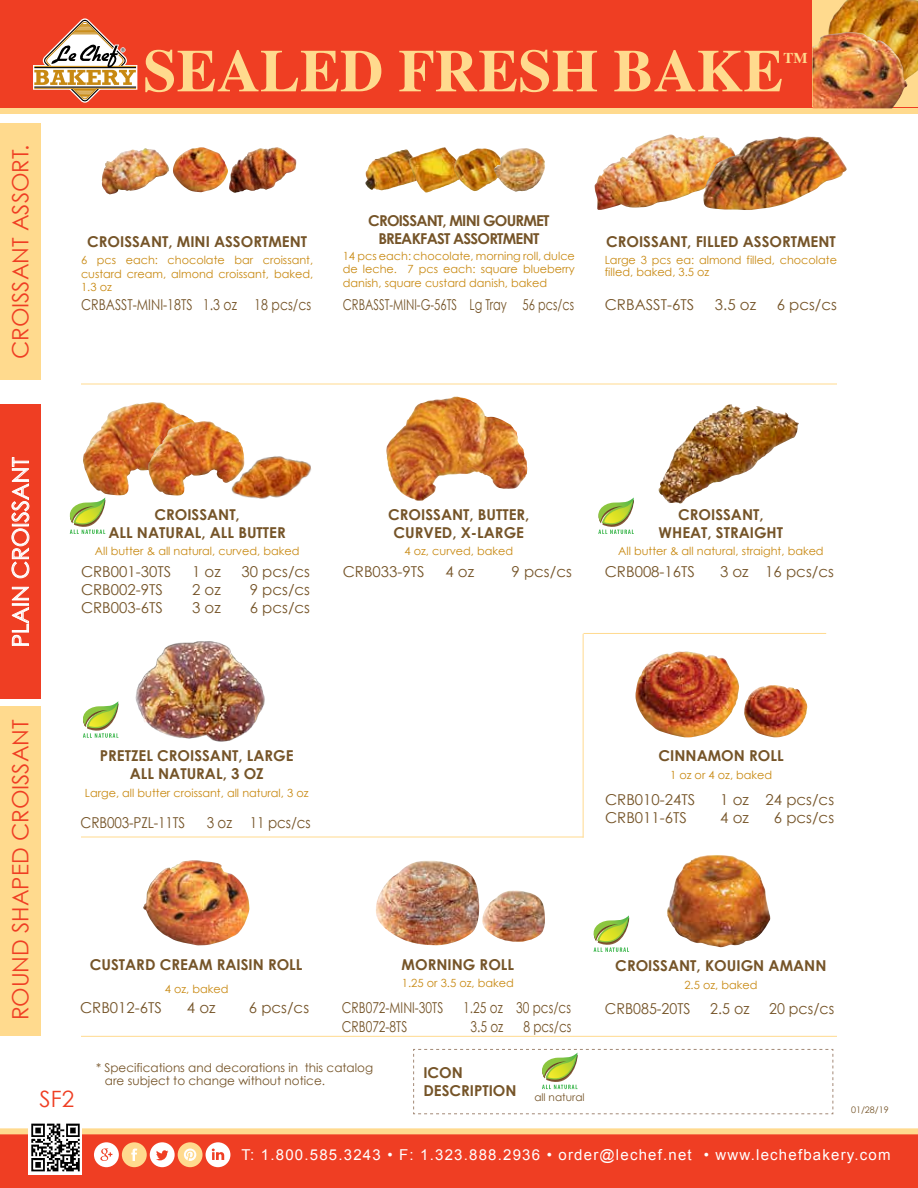
<style>
.page{position:relative;width:918px;height:1188px;background:#fff}
.page>*{position:absolute;margin:0;border:0;box-sizing:border-box;transform-origin:0 0}
.t1{font:700 60px "Times";color:#ffda8e}
.t2{font:22.5px "Century Gothic";color:#ef3e23}
.t3{font:22.5px "Century Gothic";color:#fff}
.t4{font:700 15px/18px "Century Gothic";color:#755428;text-align:center}
.t5{font:15px "Century Gothic";color:#755428}
.t6{font:15px "Arial";letter-spacing:.08em;color:#fff}
.t7{font:15px "Century Gothic";color:#755428;scale:.8 1}
.t8{font:700 15px/18px "Century Gothic";letter-spacing:-.05em;color:#755428;text-align:center}
.t9{font:15px "Century Gothic";color:#755428;scale:.75 1}
.t10{font:15px "Century Gothic";color:#755428;scale:.83 1}
.t11{font:15px "Century Gothic";color:#755428;scale:.9 1}
.t12{font:15px "Century Gothic";color:#755428;scale:.95 1}
.t13{font:700 15px "Times";color:#ffda8e}
.t14{font:12px/13.8px "Century Gothic";color:#755428}
.t15{font:11.25px/13.5px "Century Gothic";color:#c88912;text-align:justify}
.t16{font:9px "Century Gothic";color:#755428}
</style>
<div class="page">
<svg style="left:413px;top:1049px;width:421px;height:66px"></svg>
<div style="left:0;top:108px;width:918px;height:6px;background:#ffda8e"></div>
<div style="left:0;top:1134px;width:918px;height:54px;background:#ef3e23"></div>
<div style="left:94px;top:1142px;width:25px;height:25px;background:#fff;border-radius:50%"></div>
<svg style="left:100px;top:1149px;width:12px;height:12px"></svg>
<div style="left:122px;top:1142px;width:25px;height:25px;background:#ffda8e;border-radius:50%"></div>
<svg style="left:131px;top:1149px;width:6px;height:12px"></svg>
<div style="left:150px;top:1142px;width:25px;height:25px;background:#fff;border-radius:50%"></div>
<svg style="left:156px;top:1150px;width:12px;height:10px"></svg>
<div style="left:178px;top:1142px;width:25px;height:25px;background:#ffda8e;border-radius:50%"></div>
<svg style="left:184px;top:1149px;width:12px;height:12px"></svg>
<div style="left:206px;top:1142px;width:24px;height:25px;background:#fff;border-radius:50%"></div>
<svg style="left:212px;top:1149px;width:12px;height:11px"></svg>
<div style="left:0;top:1128px;width:918px;height:6px;background:#ffda8e"></div>
<img style="left:28px;top:1123px;width:54px;height:51px">
<hr style="left:81px;top:1036px;width:756px;height:1px;background:#ffda8e">
<hr style="left:583px;top:634px;width:1px;height:204px;background:#ffda8e">
<hr style="left:81px;top:837px;width:503px;height:1px;background:#ffda8e">
<hr style="left:584px;top:633px;width:242px;height:1px;background:#ffda8e">
<hr style="left:81px;top:384px;width:756px;height:1px;background:#ffda8e">
<img style="left:102px;top:148px;width:67px;height:47px">
<img style="left:173px;top:147px;width:123px;height:46px">
<img style="left:365px;top:150px;width:40px;height:37px">
<img style="left:409px;top:147px;width:35px;height:45px">
<img style="left:454px;top:148px;width:40px;height:43px">
<img style="left:494px;top:148px;width:51px;height:44px">
<img style="left:595px;top:135px;width:109px;height:75px">
<img style="left:703px;top:136px;width:144px;height:74px">
<svg style="left:69px;top:497px;width:37px;height:37px"></svg>
<svg style="left:593px;top:915px;width:36px;height:37px"></svg>
<svg style="left:598px;top:497px;width:36px;height:37px"></svg>
<img style="left:83px;top:402px;width:110px;height:93px">
<img style="left:148px;top:421px;width:95px;height:74px">
<img style="left:386px;top:397px;width:141px;height:104px">
<img style="left:674px;top:404px;width:57px;height:51px">
<img style="left:635px;top:651px;width:104px;height:86px">
<img style="left:744px;top:685px;width:63px;height:52px">
<img style="left:143px;top:860px;width:107px;height:86px">
<img style="left:376px;top:861px;width:103px;height:85px">
<img style="left:482px;top:891px;width:63px;height:51px">
<img style="left:667px;top:855px;width:104px;height:93px">
<div style="left:0;top:123px;width:40px;height:256px;background:#ffda8e"></div>
<div style="left:0;top:404px;width:40px;height:295px;background:#ef3e23"></div>
<div style="left:0;top:706px;width:40px;height:330px;background:#ffda8e"></div>
<svg style="left:12px;top:587px;width:17px;height:59px"></svg>
<svg style="left:11px;top:457px;width:19px;height:122px"></svg>
<div style="left:0;top:0;width:918px;height:108px;background:#ef3e23"></div>
<svg style="left:34px;top:18px;width:102px;height:85px"></svg>
<div style="left:813px;top:0;width:105px;height:107px;background:#ffda8e"></div>
<img style="left:828px;top:0;width:90px;height:79px">
<img style="left:813px;top:32px;width:94px;height:76px">
<svg style="left:83px;top:701px;width:36px;height:37px"></svg>
<img style="left:135px;top:641px;width:130px;height:101px">
<img style="left:226px;top:451px;width:85px;height:48px">
<h2 class="t2" style="left:7px;top:359px;width:216px;rotate:-90deg">CROISSANT ASSORT.</h2>
<h1 class="t1" style="left:143px;top:14px;width:642px">SEALED FRESH BAKE</h1>
<h3 class="t13" style="left:783px;top:43px;width:26px">TM</h3>
<h3 class="t4" style="left:87px;top:232px;width:221px">CROISSANT, MINI ASSORTMENT</h3>
<p class="t15" style="left:81px;top:253px;width:234px">6 pcs each: chocolate bar croissant, custard cream, almond croissant, baked, 1.3 oz</p>
<h3 class="t8" style="left:368px;top:211px;width:183px">CROISSANT, MINI GOURMET<br>BREAKFAST ASSORTMENT</h3>
<p class="t15" style="left:343px;top:249px;width:234px">14 pcs each: chocolate, morning roll, dulce de leche. 7 pcs each: square blueberry danish, square custard danish, baked</p>
<h3 class="t10" style="left:81px;top:295px;width:279px">CRBASST-MINI-18TS 1.3 oz 18 pcs/cs</h3>
<h3 class="t9" style="left:343px;top:295px;width:310px">CRBASST-MINI-G-56TS Lg Tray 56 pcs/cs</h3>
<h3 class="t4" style="left:606px;top:232px;width:231px">CROISSANT, FILLED ASSORTMENT</h3>
<p class="t15" style="left:605px;top:254px;width:234px;line-height:12px">Large 3 pcs ea: almond filled, chocolate filled, baked, 3.5 oz</p>
<h3 class="t5" style="left:605px;top:295px;width:91px">CRBASST-6TS</h3>
<h3 class="t5" style="left:715px;top:295px;width:43px">3.5 oz</h3>
<h3 class="t5" style="left:777px;top:295px;width:62px">6 pcs/cs</h3>
<h2 class="t3" style="left:7px;top:647px;width:192px;rotate:-90deg">PLAIN CROISSANT</h2>
<h3 class="t4" style="left:108px;top:505px;width:179px">CROISSANT,<br>ALL NATURAL, ALL BUTTER</h3>
<h3 class="t4" style="left:659px;top:505px;width:126px">CROISSANT,<br>WHEAT, STRAIGHT</h3>
<p class="t15" style="left:95px;top:544px;width:206px">All butter &amp; all natural, curved, baked</p>
<p class="t15" style="left:618px;top:544px;width:207px">All butter &amp; all natural, straight, baked</p>
<h3 class="t5" style="left:81px;top:562px;width:92px">CRB001-30TS</h3>
<h3 class="t5" style="left:192px;top:562px;width:30px">1 oz</h3>
<h3 class="t5" style="left:242px;top:562px;width:70px">30 pcs/cs</h3>
<h3 class="t5" style="left:81px;top:580px;width:83px">CRB002-9TS</h3>
<h3 class="t5" style="left:192px;top:580px;width:30px">2 oz</h3>
<h3 class="t5" style="left:250px;top:580px;width:62px">9 pcs/cs</h3>
<h3 class="t5" style="left:81px;top:599px;width:83px">CRB003-6TS</h3>
<h3 class="t5" style="left:192px;top:599px;width:30px">3 oz</h3>
<h3 class="t5" style="left:250px;top:599px;width:62px">6 pcs/cs</h3>
<h3 class="t4" style="left:388px;top:505px;width:143px">CROISSANT, BUTTER,<br>CURVED, X-LARGE</h3>
<p class="t15" style="left:404px;top:544px;width:110px">4 oz, curved, baked</p>
<h3 class="t5" style="left:343px;top:562px;width:83px">CRB033-9TS</h3>
<h3 class="t5" style="left:446px;top:562px;width:30px">4 oz</h3>
<h3 class="t5" style="left:512px;top:562px;width:62px">9 pcs/cs</h3>
<h3 class="t5" style="left:605px;top:562px;width:92px">CRB008-16TS</h3>
<h3 class="t5" style="left:720px;top:562px;width:115px">3 oz 16 pcs/cs</h3>
<h2 class="t2" style="left:7px;top:1020px;width:303px;rotate:-90deg">ROUND SHAPED CROISSANT</h2>
<h3 class="t4" style="left:100px;top:746px;width:195px">PRETZEL CROISSANT, LARGE<br>ALL NATURAL, 3 OZ</h3>
<p class="t15" style="left:85px;top:786px;width:225px">Large, all butter croissant, all natural, 3 oz</p>
<h3 class="t11" style="left:81px;top:814px;width:118px">CRB003-PZL-11TS</h3>
<h3 class="t11" style="left:207px;top:814px;width:117px">3 oz 11 pcs/cs</h3>
<h3 class="t4" style="left:90px;top:955px;width:214px">CUSTARD CREAM RAISIN ROLL</h3>
<h3 class="t5" style="left:80px;top:999px;width:83px">CRB012-6TS</h3>
<h3 class="t5" style="left:187px;top:999px;width:30px">4 oz</h3>
<h3 class="t5" style="left:249px;top:999px;width:62px">6 pcs/cs</h3>
<p class="t15" style="left:165px;top:982px;width:65px">4 oz, baked</p>
<h3 class="t4" style="left:402px;top:955px;width:114px">MORNING ROLL</h3>
<p class="t15" style="left:402px;top:976px;width:113px">1.25 or 3.5 oz, baked</p>
<h3 class="t7" style="left:342px;top:999px;width:128px">CRB072-MINI-30TS</h3>
<h3 class="t7" style="left:463px;top:999px;width:136px">1.25 oz 30 pcs/cs</h3>
<h3 class="t7" style="left:342px;top:1017px;width:83px">CRB072-8TS</h3>
<h3 class="t7" style="left:471px;top:1017px;width:43px">3.5 oz</h3>
<h3 class="t7" style="left:523px;top:1017px;width:62px">8 pcs/cs</h3>
<h2 class="t2" style="left:40px;top:1085px;width:36px">SF2</h2>
<p class="t14" style="left:105px;top:1060px;width:270px;text-indent:-9px">* Specifications and decorations in this catalog are subject to change without notice.</p>
<h3 class="t4" style="left:423px;top:1063px;width:163px;text-align:left">ICON<br>DESCRIPTION <sub>all</sub> <sub>natural</sub></h3>
<h3 class="t4" style="left:659px;top:747px;width:127px">CINNAMON ROLL</h3>
<p class="t15" style="left:670px;top:768px;width:104px">1 oz or 4 oz, baked</p>
<h3 class="t5" style="left:605px;top:790px;width:92px">CRB010-24TS</h3>
<h3 class="t5" style="left:720px;top:790px;width:115px">1 oz 24 pcs/cs</h3>
<h3 class="t5" style="left:605px;top:809px;width:83px">CRB011-6TS</h3>
<h3 class="t5" style="left:720px;top:809px;width:30px">4 oz</h3>
<h3 class="t5" style="left:774px;top:809px;width:62px">6 pcs/cs</h3>
<h3 class="t4" style="left:615px;top:956px;width:213px">CROISSANT, KOUIGN AMANN</h3>
<h3 class="t12" style="left:605px;top:1000px;width:92px">CRB085-20TS</h3>
<h3 class="t12" style="left:710px;top:1000px;width:43px">2.5 oz</h3>
<h3 class="t12" style="left:769px;top:1000px;width:70px">20 pcs/cs</h3>
<p class="t15" style="left:684px;top:978px;width:75px">2.5 oz, baked</p>
<p class="t16" style="left:851px;top:1105px;width:39px">01/28/19</p>
<h3 class="t6" style="left:242px;top:1145px;width:651px">T: 1.800.585.3243 • F: 1.323.888.2936 • order@lechef.net • www.lechefbakery.com</h3>
</div>
